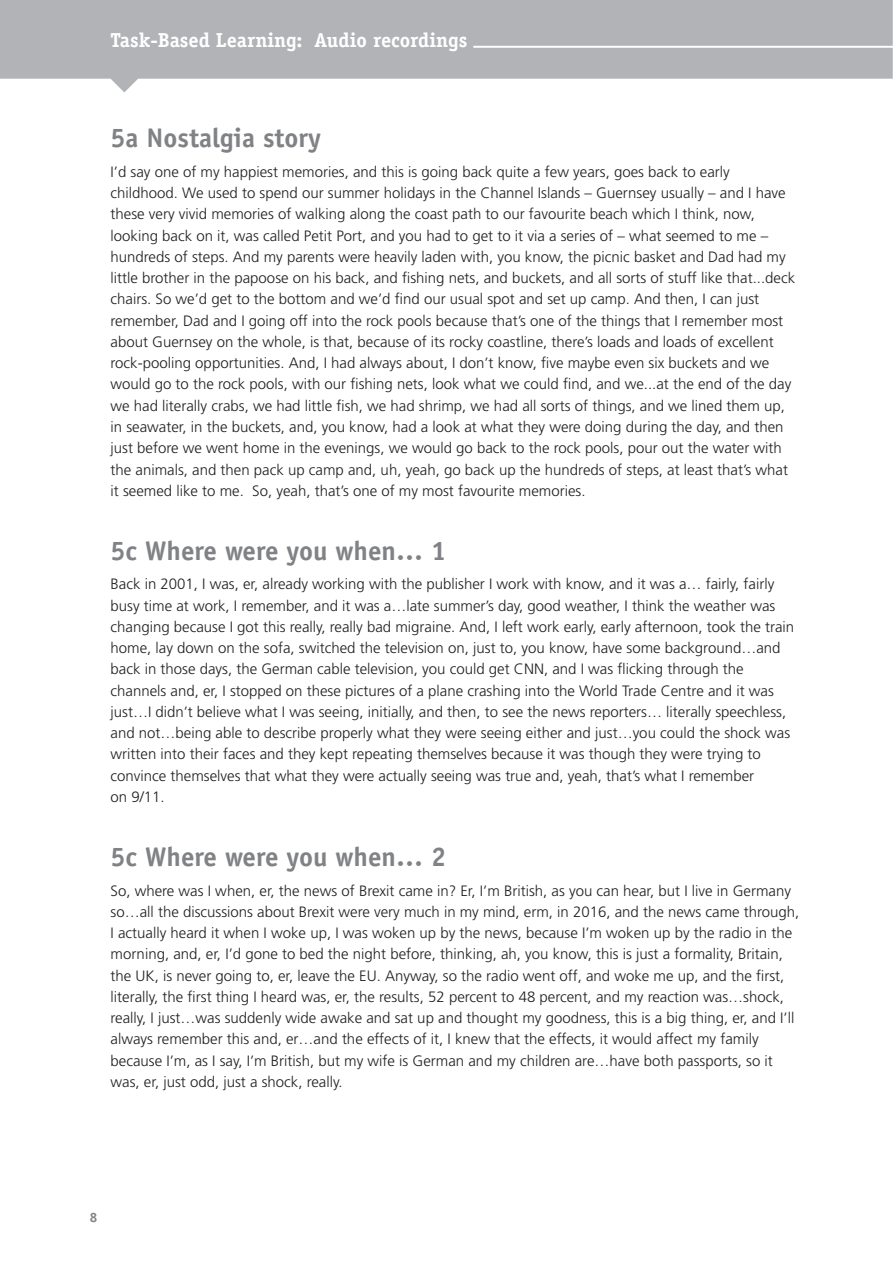
<style>
.page{position:relative;width:893px;height:1263px;background:#fff}
.page>*{position:absolute;margin:0;border:0;box-sizing:border-box;transform-origin:0 0}
.t1{font:700 27px "Officina Sans Std";color:#808285}
.t2{font:700 20.25px "Officina Serif Std";color:#fff}
.t3{font:300 15px/21.3px "Frutiger LT Std";color:#231f20}
.t4{font:700 13.5px "Officina Sans Std";color:#808285}
</style>
<div class="page">
<div style="left:0;top:0;width:893px;height:79px;background:#b2b3b7"></div>
<hr style="left:473px;top:46px;width:420px;height:2px;background:#fff">
<svg style="left:111px;top:65px;width:27px;height:27px"></svg>
<h2 class="t2" style="left:111px;top:27px;width:358px">Task-Based Learning: Audio recordings</h2>
<h1 class="t1" style="left:111px;top:121px;width:212px">5a Nostalgia story</h1>
<p class="t3" style="left:111px;top:161px;width:686px">I’d say one of my happiest memories, and this is going back quite a few years, goes back to early childhood. We used to spend our summer holidays in the Channel Islands – Guernsey usually – and I have these very vivid memories of walking along the coast path to our favourite beach which I think, now, looking back on it, was called Petit Port, and you had to get to it via a series of – what seemed to me – hundreds of steps. And my parents were heavily laden with, you know, the picnic basket and Dad had my little brother in the papoose on his back, and fishing nets, and buckets, and all sorts of stuff like that...deck chairs. So we’d get to the bottom and we’d find our usual spot and set up camp. And then, I can just remember, Dad and I going off into the rock pools because that’s one of the things that I remember most about Guernsey on the whole, is that, because of its rocky coastline, there’s loads and loads of excellent rock-pooling opportunities. And, I had always about, I don’t know, five maybe even six buckets and we would go to the rock pools, with our fishing nets, look what we could find, and we...at the end of the day we had literally crabs, we had little fish, we had shrimp, we had all sorts of things, and we lined them up, in seawater, in the buckets, and, you know, had a look at what they were doing during the day, and then just before we went home in the evenings, we would go back to the rock pools, pour out the water with the animals, and then pack up camp and, uh, yeah, go back up the hundreds of steps, at least that’s what it seemed like to me. So, yeah, that’s one of my most favourite memories.</p>
<h1 class="t1" style="left:111px;top:534px;width:337px">5c Where were you when… 1</h1>
<p class="t3" style="left:111px;top:574px;width:685px">Back in 2001, I was, er, already working with the publisher I work with know, and it was a… fairly, fairly busy time at work, I remember, and it was a…late summer’s day, good weather, I think the weather was changing because I got this really, really bad migraine. And, I left work early, early afternoon, took the train home, lay down on the sofa, switched the television on, just to, you know, have some background…and back in those days, the German cable television, you could get CNN, and I was flicking through the channels and, er, I stopped on these pictures of a plane crashing into the World Trade Centre and it was just…I didn’t believe what I was seeing, initially, and then, to see the news reporters… literally speechless, and not…being able to describe properly what they were seeing either and just…you could the shock was written into their faces and they kept repeating themselves because it was though they were trying to convince themselves that what they were actually seeing was true and, yeah, that’s what I remember<br>on 9/11.</p>
<h1 class="t1" style="left:111px;top:840px;width:337px">5c Where were you when… 2</h1>
<p class="t3" style="left:111px;top:880px;width:690px">So, where was I when, er, the news of Brexit came in? Er, I’m British, as you can hear, but I live in Germany so…all the discussions about Brexit were very much in my mind, erm, in 2016, and the news came through, I actually heard it when I woke up, I was woken up by the news, because I’m woken up by the radio in the morning, and, er, I’d gone to bed the night before, thinking, ah, you know, this is just a formality, Britain, the UK, is never going to, er, leave the EU. Anyway, so the radio went off, and woke me up, and the first, literally, the first thing I heard was, er, the results, 52 percent to 48 percent, and my reaction was…shock, really, I just…was suddenly wide awake and sat up and thought my goodness, this is a big thing, er, and I’ll always remember this and, er…and the effects of it, I knew that the effects, it would affect my family because I’m, as I say, I’m British, but my wife is German and my children are…have both passports, so it was, er, just odd, just a shock, really.</p>
<p class="t4" style="left:90px;top:1209px;width:9px">8</p>
</div>
